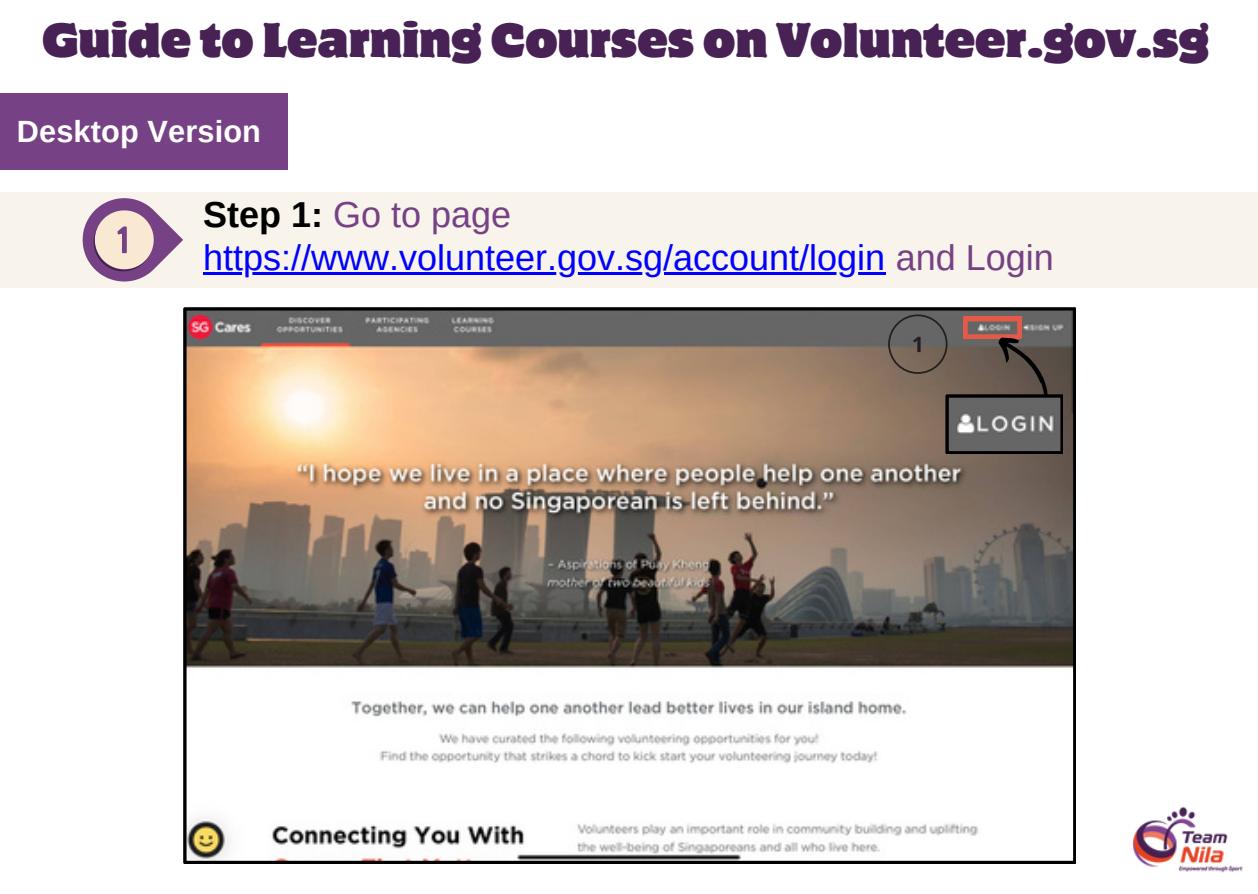
<style>
.page{position:relative;width:1258px;height:894px;background:#fff}
.page>*{position:absolute;margin:0;border:0;box-sizing:border-box;transform-origin:0 0}
.t1{font:42.9px "Motter Corpus ITC Std";color:#482155}
.t2{font:36px "Arimo";color:#00f}
.t3{font:36px "Arimo";color:#764185}
.t4{font:700 30.6px "Arimo";letter-spacing:.005em;color:#fff}
.s1{font-weight:700;color:#000}
.s2{color:#764185}
</style>
<div class="page">
<img style="left:1132px;top:806px;width:111px;height:67px">
<svg style="left:183px;top:307px;width:892px;height:556px"></svg>
<svg style="left:888px;top:314px;width:175px;height:139px"></svg>
<div style="left:0;top:93px;width:287px;height:77px;background:#764185"></div>
<div style="left:0;top:192px;width:1258px;height:95px;background:#f8f4eb"></div>
<svg style="left:65px;top:198px;width:117px;height:90px"></svg>
<hr style="left:203px;top:272px;width:682px;height:2px;background:#00f">
<h2 class="t1" style="left:42px;top:24px;width:1168px">Guide to Learning Courses on Volunteer.gov.sg</h2>
<p class="t4" style="left:17px;top:114px;width:246px">Desktop Version</p>
<p class="t3" style="left:203px;top:194px;width:309px"><span class="s1">Step 1:</span> Go to page</p>
<p class="t2" style="left:203px;top:237px;width:852px">https://www.volunteer.gov.sg/account/login <span class="s2">and Login</span></p>
</div>
